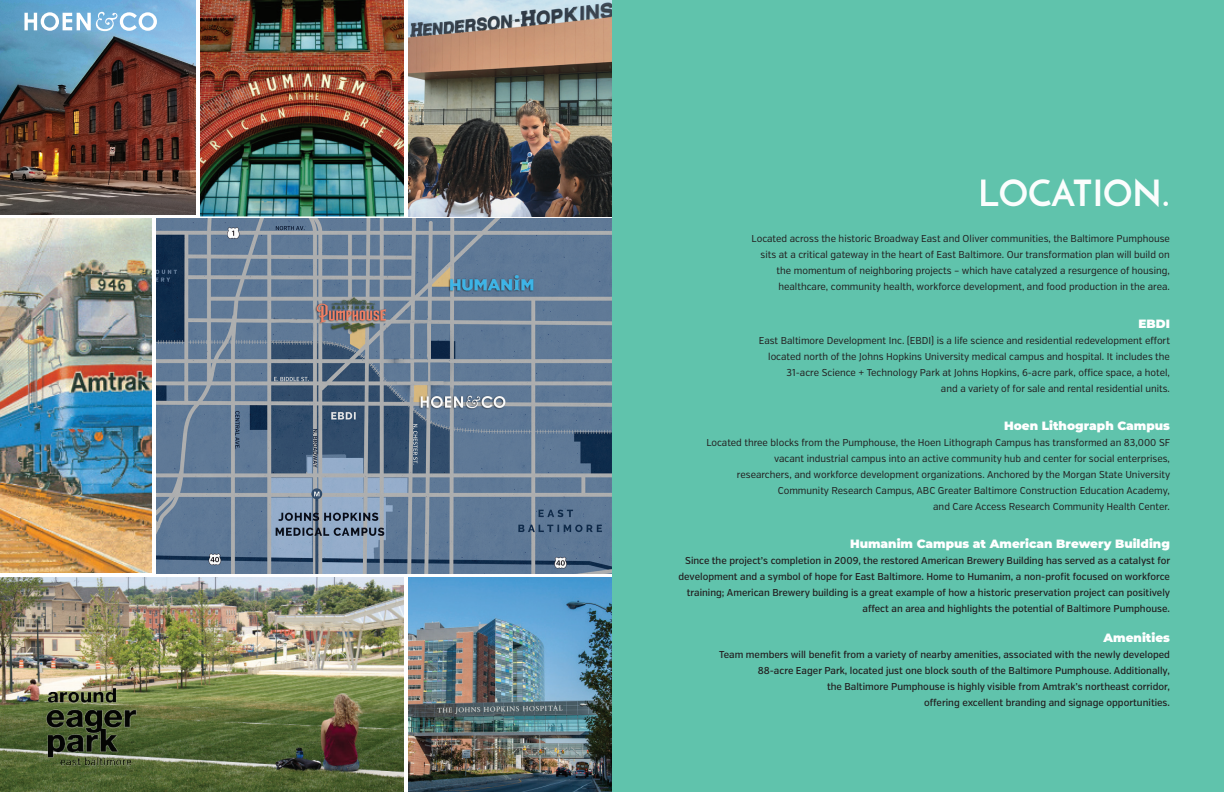
<style>
.page{position:relative;width:1224px;height:792px;background:#fff}
.page>*{position:absolute;margin:0;border:0;box-sizing:border-box;transform-origin:0 0}
.t1{font:700 36px "Josefin Sans";color:#fff}
.t2{font:900 12px "Montserrat";color:#fff}
.t3{font:10px/16px "Verb Cond";color:#231f20;text-align:right}
.t4{font:500 10px/16px "Verb Cond";color:#231f20;text-align:right}
</style>
<div class="page">
<img style="left:201px;top:0;width:203px;height:216px">
<img style="left:0;top:577px;width:404px;height:215px">
<img style="left:409px;top:577px;width:203px;height:215px">
<img style="left:36px;top:685px;width:110px;height:93px">
<img style="left:409px;top:0;width:203px;height:216px">
<img style="left:0;top:0;width:196px;height:214px">
<img style="left:0;top:218px;width:152px;height:354px">
<svg style="left:24px;top:12px;width:133px;height:19px"></svg>
<div style="left:612px;top:0;width:612px;height:792px;background:#60c3ac"></div>
<img style="left:157px;top:219px;width:455px;height:354px">
<h1 class="t1" style="left:979px;top:171px;width:193px">LOCATION.</h1>
<p class="t3" style="left:752px;top:231px;width:420px">Located across the historic Broadway East and Oliver communities, the Baltimore Pumphouse sits at a critical gateway in the heart of East Baltimore. Our transformation plan will build on the momentum of neighboring projects – which have catalyzed a resurgence of housing, healthcare, community health, workforce development, and food production in the area.</p>
<p class="t2" style="left:1139px;top:315px;width:33px">EBDI</p>
<p class="t3" style="left:759px;top:333px;width:413px">East Baltimore Development Inc. (EBDI) is a life science and residential redevelopment effort located north of the Johns Hopkins University medical campus and hospital. It includes the 31-acre Science + Technology Park at Johns Hopkins, 6-acre park, office space, a hotel,<br>and a variety of for sale and rental residential units.</p>
<p class="t2" style="left:1004px;top:417px;width:167px">Hoen Lithograph Campus</p>
<p class="t3" style="left:706px;top:435px;width:465px">Located three blocks from the Pumphouse, the Hoen Lithograph Campus has transformed an 83,000 SF vacant industrial campus into an active community hub and center for social enterprises,<br>researchers, and workforce development organizations. Anchored by the Morgan State University Community Research Campus, ABC Greater Baltimore Construction Education Academy,<br>and Care Access Research Community Health Center.</p>
<p class="t2" style="left:850px;top:535px;width:321px">Humanim Campus at American Brewery Building</p>
<p class="t4" style="left:679px;top:553px;width:493px">Since the project’s completion in 2009, the restored American Brewery Building has served as a catalyst for development and a symbol of hope for East Baltimore. Home to Humanim, a non-profit focused on workforce training; American Brewery building is a great example of how a historic preservation project can positively affect an area and highlights the potential of Baltimore Pumphouse.</p>
<p class="t2" style="left:1104px;top:629px;width:68px">Amenities</p>
<p class="t4" style="left:719px;top:647px;width:452px">Team members will benefit from a variety of nearby amenities, associated with the newly developed 88-acre Eager Park, located just one block south of the Baltimore Pumphouse. Additionally,<br>the Baltimore Pumphouse is highly visible from Amtrak’s northeast corridor,<br>offering excellent branding and signage opportunities.</p>
</div>
